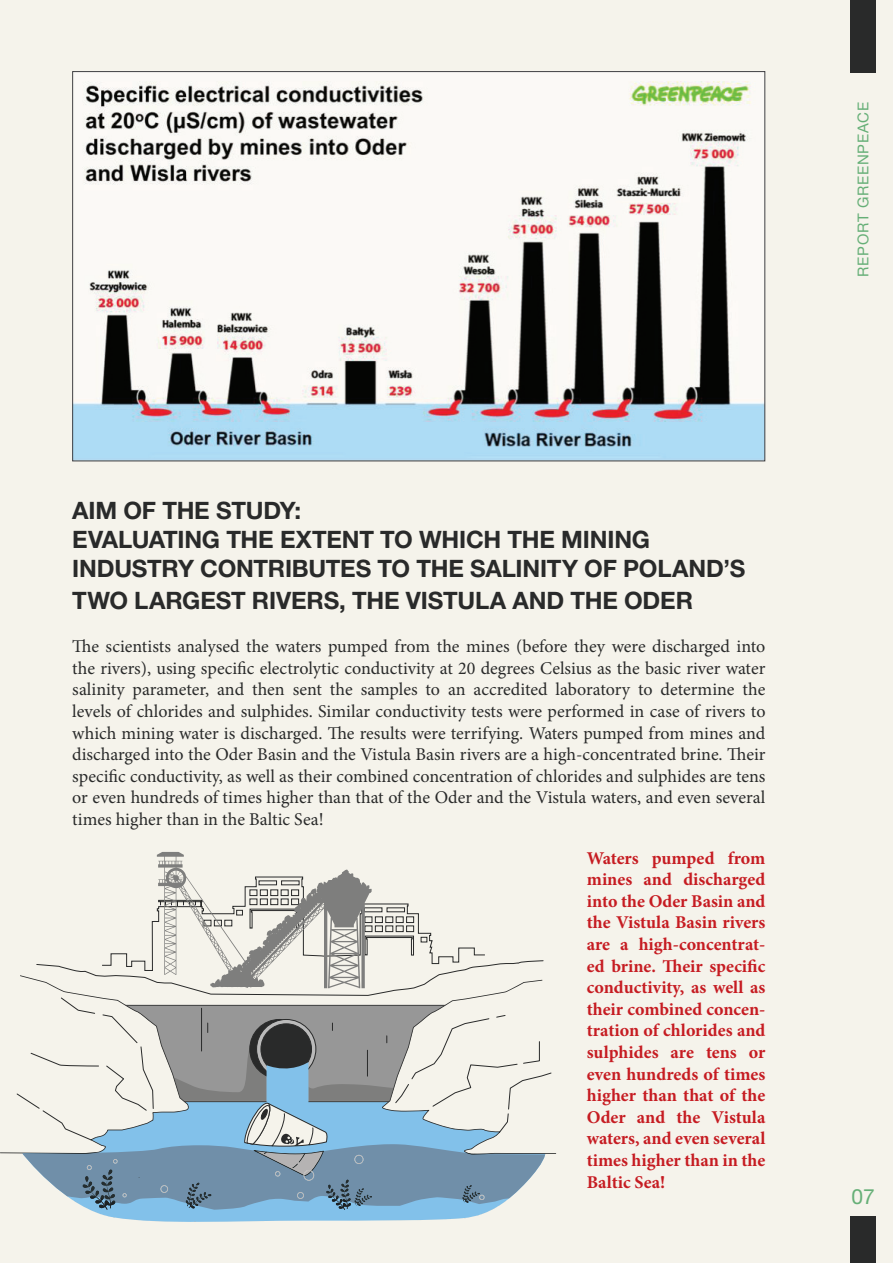
<style>
.page{position:relative;width:893px;height:1263px;background:#f5f3eb}
.page>*{position:absolute;margin:0;border:0;box-sizing:border-box;transform-origin:0 0}
.t1{font:700 24px/28.8px "Helvetica Neue LT Pro";letter-spacing:-.01em;color:#292a2a}
.t2{font:21px "Helvetica Neue LT Pro";color:#66af77}
.t3{font:18px/21.6px "Minion Pro";color:#292a2a;text-align:justify}
.t4{font:700 18px/21.6px "Minion Pro";color:#c61c22;text-align:justify}
.t5{font:15px "Helvetica Neue LT Pro";letter-spacing:.05em;color:#66af77}
</style>
<div class="page">
<svg style="left:0;top:852px;width:556px;height:370px"></svg>
<img style="left:74px;top:73px;width:689px;height:386px">
<div style="left:850px;top:0;width:26px;height:72px;background:#292a2a"></div>
<div style="left:850px;top:1216px;width:26px;height:47px;background:#292a2a"></div>
<p class="t5" style="left:854px;top:277px;width:176px;rotate:-90deg">REPORT GREENPEACE</p>
<h1 class="t1" style="left:72px;top:495px;width:674px">AIM OF THE STUDY:<br>EVALUATING THE EXTENT TO WHICH THE MINING<br>INDUSTRY CONTRIBUTES TO THE SALINITY OF POLAND’S</h1>
<h1 class="t1" style="left:72px;top:585px;width:622px">TWO LARGEST RIVERS, THE VISTULA AND THE ODER</h1>
<p class="t3" style="left:72px;top:636px;width:695px">The scientists analysed the waters pumped from the mines (before they were discharged into the rivers), using specific electrolytic conductivity at 20 degrees Celsius as the basic river water salinity parameter, and then sent the samples to an accredited laboratory to determine the levels of chlorides and sulphides. Similar conductivity tests were performed in case of rivers to which mining water is discharged. The results were terrifying. Waters pumped from mines and discharged into the Oder Basin and the Vistula Basin rivers are a high-concentrated brine. Their specific conductivity, as well as their combined concentration of chlorides and sulphides are tens or even hundreds of times higher than that of the Oder and the Vistula waters, and even several times higher than in the Baltic Sea!</p>
<p class="t4" style="left:587px;top:847px;width:180px">Waters pumped from mines and discharged into the Oder Basin and the Vistula Basin rivers are a high-concentrat&shy;ed brine. Their specific conductivity, as well as their combined concen&shy;tration of chlorides and sulphides are tens or even hundreds of times higher than that of the Oder and the Vistula waters, and even several times higher than in the Baltic Sea!</p>
<p class="t2" style="left:851px;top:1183px;width:25px">07</p>
</div>
